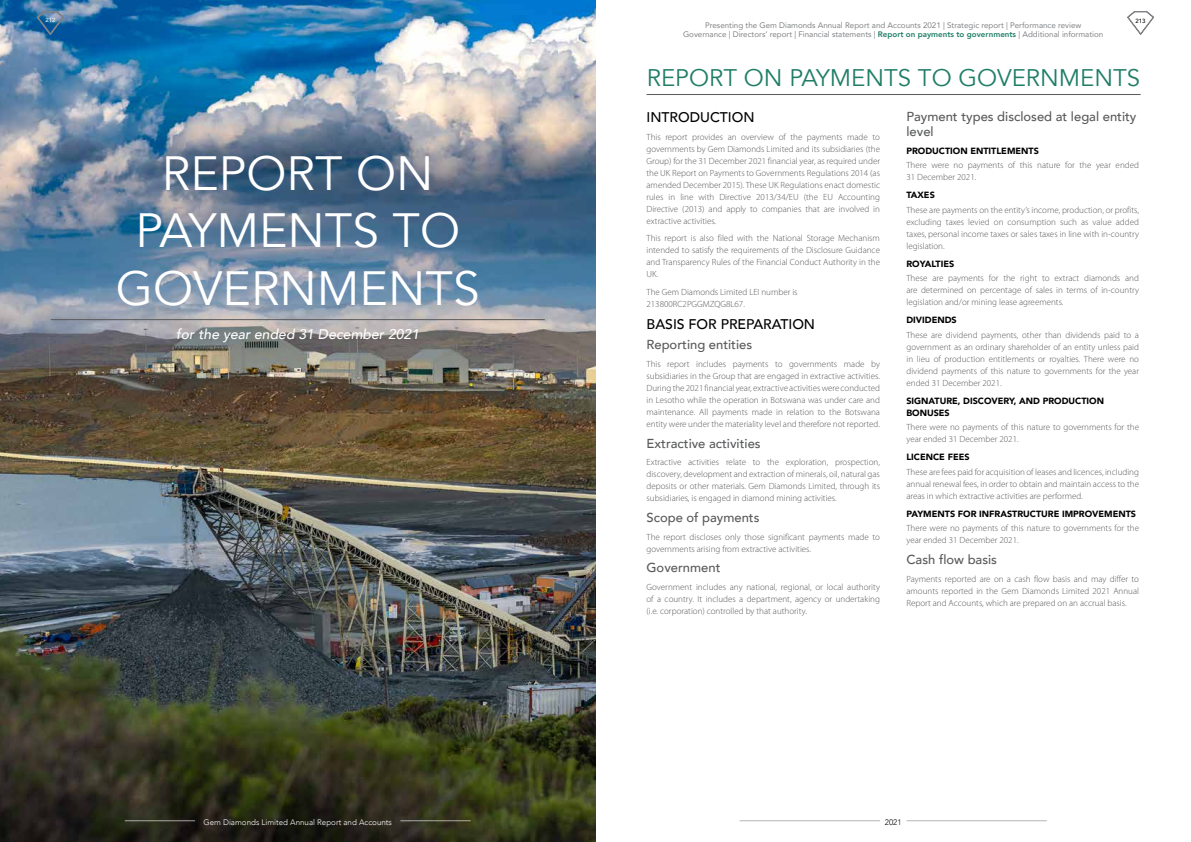
<style>
.page{position:relative;width:1191px;height:842px;background:#fff}
.page>*{position:absolute;margin:0;border:0;box-sizing:border-box;transform-origin:0 0}
.t1{font:48px/57.6px "Avenir";color:#fff;text-align:center}
.t2{font:24px "Avenir";color:#207e67}
.t3{font:500 14px "Avenir";color:#000}
.t4{font:italic 500 14px "Avenir";color:#fff}
.t5{font:500 13px/15px "Avenir";color:#58595b}
.t6{font:300 9px/12px "Myriad Pro";color:#58595b;text-align:justify}
.t7{font:900 9px/12px "Avenir";color:#000}
.t8{font:8px/9.6px "Avenir";color:#808285;text-align:center}
.t9{font:300 8px "Avenir";color:#fff}
.t10{font:300 8px "Avenir";color:#000}
.t11{font:500 6px "Avenir";color:#000}
.t12{font:500 6px "Avenir";color:#fff}
.s1{font-weight:800;color:#207e67}
</style>
<div class="page">
<hr style="left:739px;top:820px;width:141px;height:1px;background:#808285">
<hr style="left:906px;top:820px;width:140px;height:1px;background:#808285">
<svg style="left:1127px;top:11px;width:27px;height:24px"></svg>
<img style="left:0;top:0;width:595px;height:842px">
<hr style="left:125px;top:820px;width:70px;height:1px;background:#fff">
<hr style="left:400px;top:820px;width:71px;height:1px;background:#fff">
<svg style="left:36px;top:10px;width:29px;height:27px"></svg>
<hr style="left:51px;top:319px;width:494px;height:1px;background:#58595b">
<hr style="left:646px;top:94px;width:494px;height:1px;background:#58595b">
<p class="t12" style="left:45px;top:15px;width:12px">212</p>
<h1 class="t1" style="left:116px;top:145px;width:365px">REPORT ON<br>PAYMENTS TO<br>GOVERNMENTS</h1>
<h3 class="t4" style="left:176px;top:326px;width:244px">for the year ended 31 December 2021</h3>
<p class="t9" style="left:203px;top:817px;width:190px">Gem Diamonds Limited Annual Report and Accounts</p>
<p class="t8" style="left:683px;top:20px;width:422px">Presenting the Gem Diamonds Annual Report and Accounts 2021 | Strategic report | Performance review<br>Governance | Directors’ report | Financial statements | <span class="s1">Report on payments to governments</span> | Additional information</p>
<p class="t11" style="left:1135px;top:15px;width:12px">213</p>
<h2 class="t2" style="left:647px;top:63px;width:495px">REPORT ON PAYMENTS TO GOVERNMENTS</h2>
<h3 class="t5" style="left:906px;top:108px;width:231px">Payment types disclosed at legal entity level</h3>
<p class="t7" style="left:906px;top:144px;width:134px">PRODUCTION ENTITLEMENTS</p>
<p class="t6" style="left:906px;top:159px;width:234px">There were no payments of this nature for the year ended<br>31 December 2021.</p>
<p class="t7" style="left:906px;top:189px;width:30px">TAXES</p>
<p class="t6" style="left:906px;top:204px;width:234px">These are payments on the entity’s income, production, or profits, excluding taxes levied on consumption such as value added taxes, personal income taxes or sales taxes in line with in-country legislation.</p>
<p class="t7" style="left:906px;top:257px;width:49px">ROYALTIES</p>
<p class="t6" style="left:906px;top:272px;width:234px">These are payments for the right to extract diamonds and are determined on percentage of sales in terms of in-country legislation and/or mining lease agreements.</p>
<p class="t7" style="left:906px;top:314px;width:52px">DIVIDENDS</p>
<p class="t6" style="left:906px;top:329px;width:234px">These are dividend payments, other than dividends paid to a government as an ordinary shareholder of an entity unless paid in lieu of production entitlements or royalties. There were no dividend payments of this nature to governments for the year ended 31 December 2021.</p>
<p class="t7" style="left:906px;top:394px;width:199px">SIGNATURE, DISCOVERY, AND PRODUCTION<br>BONUSES</p>
<p class="t6" style="left:906px;top:421px;width:234px">There were no payments of this nature to governments for the year ended 31 December 2021.</p>
<p class="t7" style="left:906px;top:451px;width:65px">LICENCE FEES</p>
<p class="t6" style="left:906px;top:466px;width:234px">These are fees paid for acquisition of leases and licences, including annual renewal fees, in order to obtain and maintain access to the areas in which extractive activities are performed.</p>
<p class="t7" style="left:906px;top:507px;width:231px">PAYMENTS FOR INFRASTRUCTURE IMPROVEMENTS</p>
<p class="t6" style="left:906px;top:522px;width:234px">There were no payments of this nature to governments for the year ended 31 December 2021.</p>
<h3 class="t5" style="left:906px;top:551px;width:92px">Cash flow basis</h3>
<p class="t6" style="left:906px;top:573px;width:234px">Payments reported are on a cash flow basis and may differ to amounts reported in the Gem Diamonds Limited 2021 Annual Report and Accounts, which are prepared on an accrual basis.</p>
<h3 class="t3" style="left:646px;top:105px;width:110px">INTRODUCTION</h3>
<p class="t6" style="left:646px;top:131px;width:235px">This report provides an overview of the payments made to governments by Gem Diamonds Limited and its subsidiaries (the Group) for the 31 December 2021 financial year, as required under the UK Report on Payments to Governments Regulations 2014 (as amended December 2015). These UK Regulations enact domestic rules in line with Directive 2013/34/EU (the EU Accounting Directive (2013) and apply to companies that are involved in extractive activities.</p>
<p class="t6" style="left:646px;top:232px;width:235px">This report is also filed with the National Storage Mechanism intended to satisfy the requirements of the Disclosure Guidance and Transparency Rules of the Financial Conduct Authority in the UK.</p>
<p class="t6" style="left:646px;top:286px;width:153px">The Gem Diamonds Limited LEI number is<br>213800RC2PGGMZQG8L67.</p>
<h3 class="t3" style="left:646px;top:312px;width:170px">BASIS FOR PREPARATION</h3>
<h3 class="t5" style="left:646px;top:336px;width:107px">Reporting entities</h3>
<p class="t6" style="left:646px;top:358px;width:235px">This report includes payments to governments made by subsidiaries in the Group that are engaged in extractive activities.<br>During the 2021 financial year, extractive activities were conducted in Lesotho while the operation in Botswana was under care and maintenance. All payments made in relation to the Botswana entity were under the materiality level and therefore not reported.</p>
<h3 class="t5" style="left:646px;top:435px;width:116px">Extractive activities</h3>
<p class="t6" style="left:646px;top:456px;width:235px">Extractive activities relate to the exploration, prospection, discovery, development and extraction of minerals, oil, natural gas deposits or other materials. Gem Diamonds Limited, through its subsidiaries, is engaged in diamond mining activities.</p>
<h3 class="t5" style="left:646px;top:509px;width:114px">Scope of payments</h3>
<p class="t6" style="left:646px;top:531px;width:235px">The report discloses only those significant payments made to governments arising from extractive activities.</p>
<h3 class="t5" style="left:646px;top:559px;width:75px">Government</h3>
<p class="t6" style="left:646px;top:581px;width:235px">Government includes any national, regional, or local authority of a country. It includes a department, agency or undertaking (i.e. corporation) controlled by that authority.</p>
<p class="t10" style="left:885px;top:817px;width:18px">2021</p>
</div>
